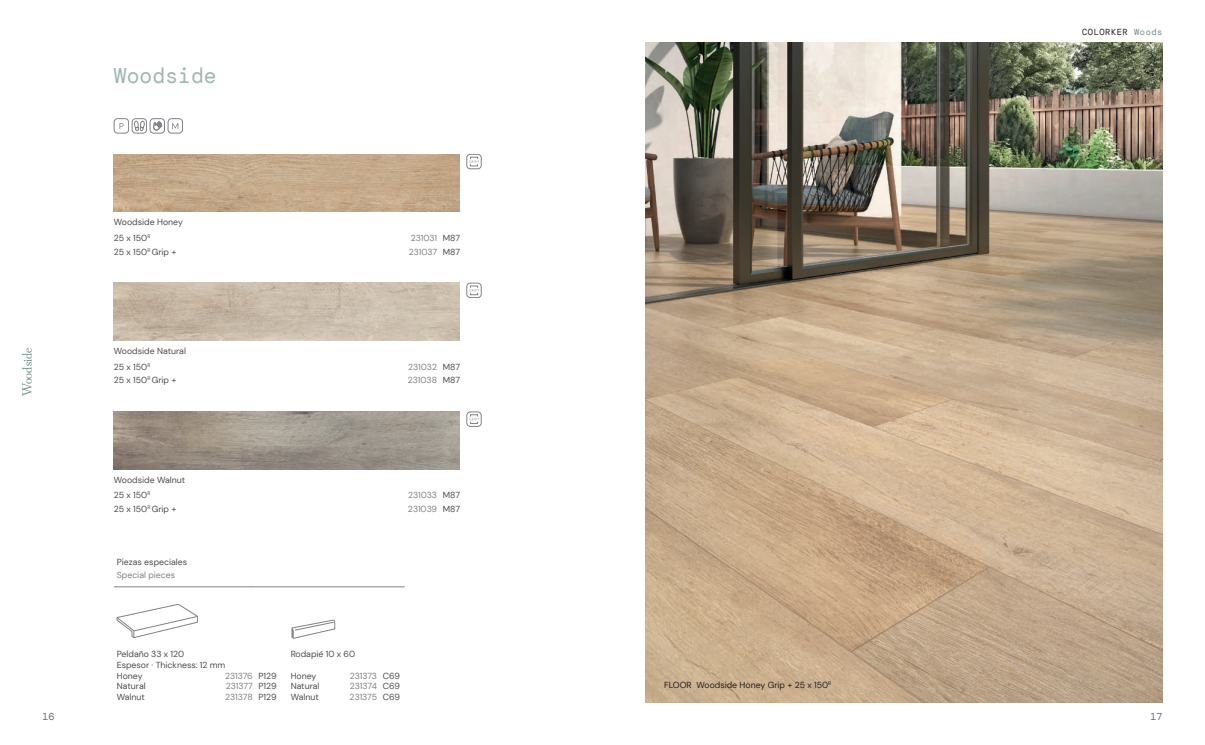
<style>
.page{position:relative;width:1205px;height:745px;background:#fff}
.page>*{position:absolute;margin:0;border:0;box-sizing:border-box;transform-origin:0 0}
.t1{font:21.25px "DM Mono";letter-spacing:.005em;color:#a2b7b3}
.t2{font:13.75px "Hina Mincho";letter-spacing:.005em;color:#72908b}
.t3{font:10px "DM Mono";color:#6c6d70}
.t4{font:8.75px/15.8px "DM Sans";color:#4b4c4d}
.t5{font:8.75px "DM Sans";color:#808285}
.t6{font:8.75px "DM Sans";color:#231f20}
.t7{font:8.75px "DM Mono";letter-spacing:.06em;color:#231f20}
.s1{color:#72908b}
.s2{color:#4b4c4d}
.s3{font-style:inherit}
</style>
<div class="page">
<hr style="left:114px;top:586px;width:142px;height:1px;background:#808285">
<svg style="left:256px;top:586px;width:32px;height:1px"></svg>
<hr style="left:288px;top:586px;width:92px;height:1px;background:#808285">
<svg style="left:380px;top:586px;width:25px;height:1px"></svg>
<svg style="left:117px;top:604px;width:81px;height:33px"></svg>
<svg style="left:292px;top:619px;width:43px;height:19px"></svg>
<img style="left:114px;top:283px;width:345px;height:57px">
<img style="left:114px;top:154px;width:345px;height:57px">
<img style="left:114px;top:411px;width:345px;height:58px">
<img style="left:645px;top:43px;width:517px;height:659px">
<div style="left:114px;top:118px;width:15px;height:15px;border:1px solid #808285;border-radius:4px"></div>
<svg style="left:119px;top:123px;width:5px;height:6px"></svg>
<svg style="left:134px;top:120px;width:11px;height:11px"></svg>
<div style="left:132px;top:118px;width:15px;height:15px;border:1px solid #808285;border-radius:4px"></div>
<svg style="left:153px;top:121px;width:9px;height:10px"></svg>
<div style="left:150px;top:118px;width:15px;height:15px;border:1px solid #808285;border-radius:4px"></div>
<div style="left:168px;top:118px;width:15px;height:15px;border:1px solid #808285;border-radius:4px"></div>
<svg style="left:172px;top:123px;width:6px;height:6px"></svg>
<svg style="left:469px;top:157px;width:10px;height:9px"></svg>
<div style="left:466px;top:154px;width:15px;height:15px;border:1px solid #808285;border-radius:4px"></div>
<svg style="left:469px;top:285px;width:10px;height:10px"></svg>
<div style="left:466px;top:283px;width:15px;height:14px;border:1px solid #808285;border-radius:4px"></div>
<svg style="left:469px;top:414px;width:10px;height:9px"></svg>
<div style="left:466px;top:411px;width:15px;height:15px;border:1px solid #808285;border-radius:4px"></div>
<h1 class="t1" style="left:114px;top:63px;width:104px">Woodside</h1>
<p class="t7" style="left:1082px;top:26px;width:82px">COLORKER <span class="s1">Woods</span></p>
<p class="t4" style="left:114px;top:214px;width:70px">Woodside Honey<br>25 x 150<sup>R</sup></p>
<p class="t5" style="left:411px;top:232px;width:51px">231031 <span class="s2">M87</span></p>
<p class="t4" style="left:114px;top:243px;width:64px">25 x 150<sup>R</sup> Grip +</p>
<p class="t5" style="left:409px;top:246px;width:53px">231037 <span class="s2">M87</span></p>
<h2 class="t2" style="left:18px;top:397px;width:51px;rotate:-90deg">Woodside</h2>
<p class="t4" style="left:114px;top:342px;width:74px">Woodside Natural<br>25 x 150<sup>R</sup></p>
<p class="t5" style="left:408px;top:361px;width:53px">231032 <span class="s2">M87</span></p>
<p class="t4" style="left:114px;top:372px;width:64px">25 x 150<sup>R</sup> Grip +</p>
<p class="t5" style="left:408px;top:374px;width:54px">231038 <span class="s2">M87</span></p>
<p class="t4" style="left:114px;top:471px;width:73px">Woodside Walnut<br>25 x 150<sup>R</sup></p>
<p class="t5" style="left:408px;top:489px;width:53px">231033 <span class="s2">M87</span></p>
<p class="t4" style="left:114px;top:501px;width:64px">25 x 150<sup>R</sup> Grip +</p>
<p class="t5" style="left:408px;top:503px;width:54px">231039 <span class="s2">M87</span></p>
<p class="t4" style="left:117px;top:553px;width:72px">Piezas especiales</p>
<p class="t5" style="left:117px;top:569px;width:60px">Special pieces</p>
<p class="t4" style="left:117px;top:645px;width:69px">Peldaño 33 x 120</p>
<p class="t4" style="left:291px;top:645px;width:66px">Rodapié 10 x 60</p>
<p class="t4" style="left:117px;top:659px;width:110px;line-height:10.6px">Espesor · Thickness: 12 mm<br>Honey</p>
<p class="t5" style="left:225px;top:669px;width:53px">231376 <span class="s2">P129</span></p>
<p class="t4" style="left:291px;top:667px;width:27px">Honey</p>
<p class="t5" style="left:350px;top:669px;width:52px">231373 <span class="s2">C69</span></p>
<p class="t4" style="left:117px;top:677px;width:30px">Natural</p>
<p class="t5" style="left:226px;top:680px;width:52px">231377 <span class="s2">P129</span></p>
<p class="t4" style="left:291px;top:677px;width:30px">Natural</p>
<p class="t5" style="left:350px;top:680px;width:51px">231374 <span class="s2">C69</span></p>
<p class="t4" style="left:117px;top:688px;width:30px">Walnut</p>
<p class="t5" style="left:225px;top:690px;width:53px">231378 <span class="s2">P129</span></p>
<p class="t4" style="left:291px;top:688px;width:30px">Walnut</p>
<p class="t5" style="left:350px;top:690px;width:52px">231375 <span class="s2">C69</span></p>
<p class="t6" style="left:664px;top:679px;width:169px">FLOOR Woodside Honey Grip + <span class="s3">25</span> x <span class="s3">150</span><sup>R</sup></p>
<p class="t3" style="left:43px;top:709px;width:13px">16</p>
<p class="t3" style="left:1150px;top:709px;width:13px">17</p>
</div>
